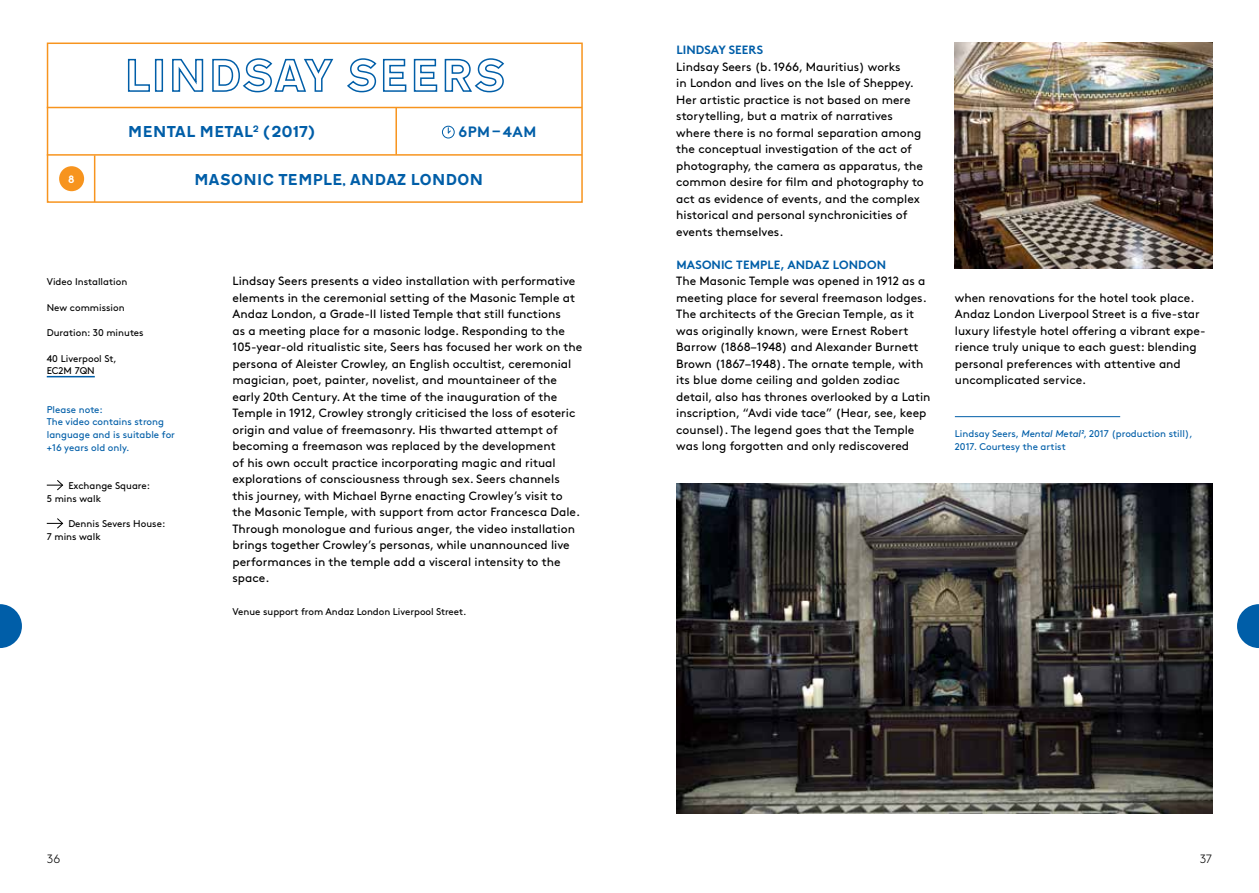
<style>
.page{position:relative;width:1259px;height:893px;background:#fff}
.page>*{position:absolute;margin:0;border:0;box-sizing:border-box;transform-origin:0 0}
.t1{font:700 16.5px "Transport D";letter-spacing:-.01em;color:#005ea8}
.t2{font:700 15px "Brown";letter-spacing:.025em;color:#005ea8}
.t3{font:12px/16.5px "Brown";color:#000}
.t4{font:700 12px "Brown";letter-spacing:.005em;color:#005ea8}
.t5{font:300 12px "Brown";color:#000}
.t6{font:700 10.65px "Brown";color:#fff}
.t7{font:9.75px/12.8px "Brown";color:#000}
.t8{font:9.75px/12.8px "Brown";color:#005ea8}
.s1{font-style:italic}
</style>
<div class="page">
<div style="left:47px;top:43px;width:536px;height:160px;border:2px solid #f7941e"></div>
<div style="left:59px;top:166px;width:25px;height:25px;background:#f7941e;border-radius:50%"></div>
<svg style="left:127px;top:58px;width:23px;height:34px"></svg>
<div style="left:155px;top:59px;width:8px;height:33px;border:2px solid #005ea8"></div>
<svg style="left:172px;top:58px;width:32px;height:34px"></svg>
<svg style="left:212px;top:58px;width:122px;height:35px"></svg>
<svg style="left:347px;top:58px;width:60px;height:35px"></svg>
<svg style="left:413px;top:58px;width:25px;height:34px"></svg>
<svg style="left:444px;top:58px;width:61px;height:35px"></svg>
<div style="left:442px;top:126px;width:12px;height:12px;border:1px solid #005ea8;border-radius:50%"></div>
<svg style="left:447px;top:128px;width:4px;height:6px"></svg>
<hr style="left:47px;top:107px;width:535px;height:1px;background:#f7941e">
<hr style="left:47px;top:154px;width:535px;height:2px;background:#f7941e">
<hr style="left:94px;top:155px;width:1px;height:47px;background:#f7941e">
<hr style="left:395px;top:108px;width:2px;height:47px;background:#f7941e">
<hr style="left:47px;top:376px;width:48px;height:1px;background:#005ea8">
<svg style="left:47px;top:480px;width:17px;height:11px"></svg>
<svg style="left:47px;top:518px;width:17px;height:11px"></svg>
<img style="left:955px;top:43px;width:257px;height:226px">
<img style="left:676px;top:483px;width:536px;height:330px">
<svg style="left:1237px;top:604px;width:22px;height:44px"></svg>
<svg style="left:0;top:604px;width:22px;height:44px"></svg>
<hr style="left:955px;top:416px;width:165px;height:1px;background:#005ea8">
<h1 class="t1" style="left:128px;top:122px;width:190px">MENTAL METAL<sup>2</sup> (2017)</h1>
<p class="t2" style="left:459px;top:120px;width:79px">6PM – 4AM</p>
<p class="t6" style="left:68px;top:170px;width:8px">8</p>
<h1 class="t1" style="left:194px;top:170px;width:291px">MASONIC TEMPLE, ANDAZ LONDON</h1>
<p class="t7" style="left:47px;top:275px;width:82px">Video Installation</p>
<p class="t7" style="left:47px;top:300px;width:79px">New commission</p>
<p class="t7" style="left:47px;top:326px;width:98px">Duration: 30 minutes</p>
<p class="t7" style="left:47px;top:351px;width:71px">40 Liverpool St,<br>EC2M 7QN</p>
<p class="t8" style="left:47px;top:402px;width:130px">Please note:<br>The video contains strong language and is suitable for +16 years old only.</p>
<p class="t7" style="left:47px;top:479px;width:105px;text-indent:22px">Exchange Square:<br>5 mins walk</p>
<p class="t7" style="left:47px;top:517px;width:120px;text-indent:22px">Dennis Severs House:<br>7 mins walk</p>
<p class="t3" style="left:232px;top:272px;width:351px">Lindsay Seers presents a video installation with performative elements in the ceremonial setting of the Masonic Temple at Andaz London, a Grade-II listed Temple that still functions<br>as a meeting place for a masonic lodge. Responding to the 105-year-old ritualistic site, Seers has focused her work on the persona of Aleister Crowley, an English occultist, ceremonial magician, poet, painter, novelist, and mountaineer of the early 20th Century. At the time of the inauguration of the Temple in 1912, Crowley strongly criticised the loss of esoteric origin and value of freemasonry. His thwarted attempt of becoming a freemason was replaced by the development<br>of his own occult practice incorporating magic and ritual explorations of consciousness through sex. Seers channels this journey, with Michael Byrne enacting Crowley’s visit to the Masonic Temple, with support from actor Francesca Dale.<br>Through monologue and furious anger, the video installation brings together Crowley’s personas, while unannounced live performances in the temple add a visceral intensity to the space.</p>
<p class="t7" style="left:232px;top:604px;width:235px">Venue support from Andaz London Liverpool Street.</p>
<p class="t4" style="left:676px;top:40px;width:88px">LINDSAY SEERS</p>
<p class="t3" style="left:676px;top:57px;width:249px">Lindsay Seers (b. 1966, Mauritius) works<br>in London and lives on the Isle of Sheppey.<br>Her artistic practice is not based on mere storytelling, but a matrix of narratives where there is no formal separation among the conceptual investigation of the act of photography, the camera as apparatus, the common desire for film and photography to act as evidence of events, and the complex historical and personal synchronicities of events themselves.</p>
<p class="t4" style="left:676px;top:255px;width:211px">MASONIC TEMPLE, ANDAZ LONDON</p>
<p class="t3" style="left:676px;top:272px;width:256px">The Masonic Temple was opened in 1912 as a meeting place for several freemason lodges.<br>The architects of the Grecian Temple, as it was originally known, were Ernest Robert Barrow (1868–1948) and Alexander Burnett Brown (1867–1948). The ornate temple, with its blue dome ceiling and golden zodiac detail, also has thrones overlooked by a Latin inscription, “Avdi vide tace” (Hear, see, keep counsel). The legend goes that the Temple was long forgotten and only rediscovered</p>
<p class="t3" style="left:955px;top:288px;width:252px">when renovations for the hotel took place.<br>Andaz London Liverpool Street is a five-star luxury lifestyle hotel offering a vibrant expe&shy;rience truly unique to each guest: blending personal preferences with attentive and uncomplicated service.</p>
<p class="t8" style="left:955px;top:427px;width:239px">Lindsay Seers, <span class="s1">Mental Metal2</span>, 2017 (production still),<br>2017. Courtesy the artist</p>
<p class="t5" style="left:47px;top:849px;width:15px">36</p>
<p class="t5" style="left:1199px;top:849px;width:14px">37</p>
</div>
